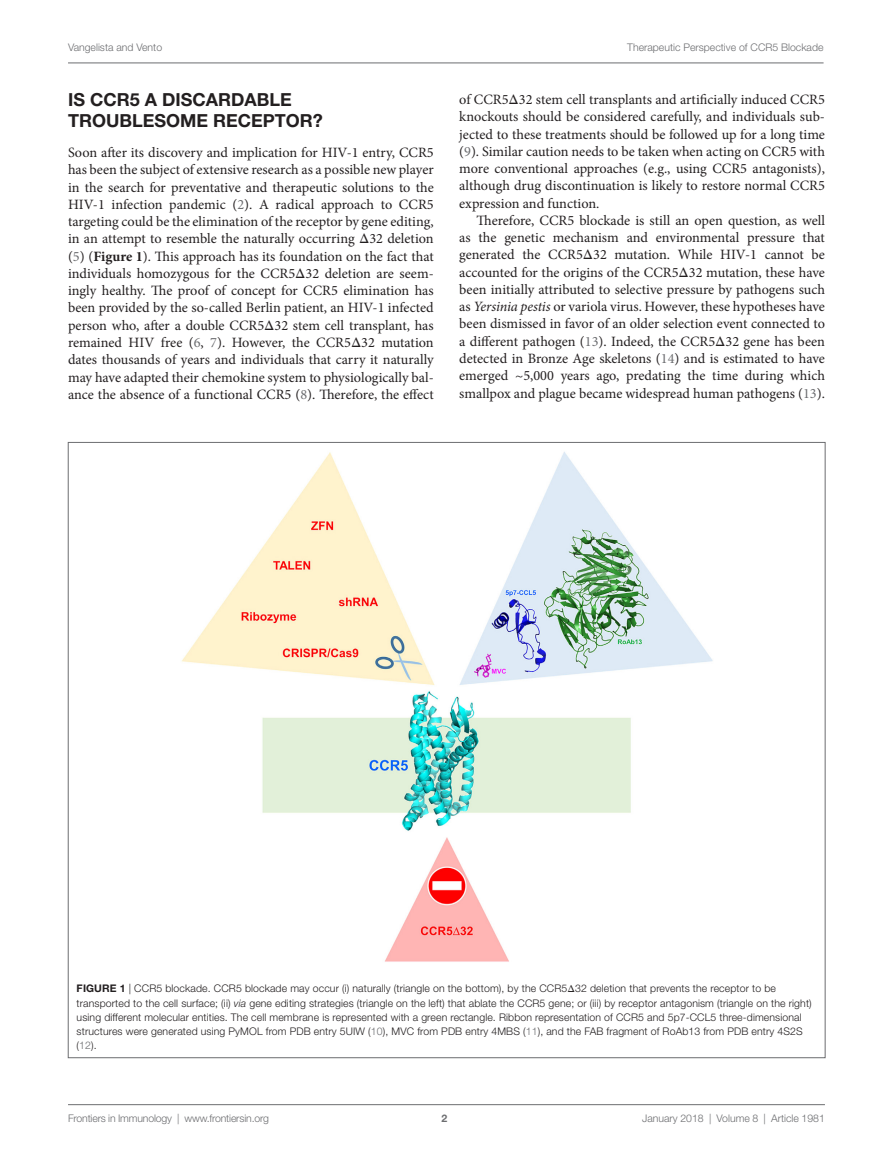
<style>
.page{position:relative;width:893px;height:1170px;background:#fff}
.page>*{position:absolute;margin:0;border:0;box-sizing:border-box;transform-origin:0 0}
.t1{font:700 18px/21px "Helvetica Neue LT Std";color:#231f20}
.t2{font:14.25px/17.2px "Minion Pro";color:#231f20;text-align:justify}
.t3{font:300 10.5px/14.2px "Helvetica Neue LT Std";letter-spacing:.01em;color:#231f20}
.t4{font:300 10.5px "Helvetica Neue LT Std";color:#6c6d70}
.t5{font:700 10.5px "Helvetica Neue LT Std";color:#6c6d70}
.s1{color:#6c6d70}
.s2{font-family:"STIX General"}
.s3{font-weight:700}
.s4{font-style:italic}
.s5{font-family:"STIX General";font-weight:400}
</style>
<div class="page">
<img style="left:182px;top:451px;width:531px;height:511px">
<hr style="left:68px;top:63px;width:756px;height:1px;background:#6c6d70">
<hr style="left:68px;top:1104px;width:757px;height:1px;background:#6c6d70">
<p class="t4" style="left:68px;top:41px;width:96px">Vangelista and Vento</p>
<p class="t4" style="left:627px;top:41px;width:198px">Therapeutic Perspective of CCR5 Blockade</p>
<p class="t1" style="left:68px;top:89px;width:256px">IS CCR5 A DISCARDABLE<br>TROUBLESOME RECEPTOR?</p>
<p class="t2" style="left:68px;top:144px;width:367px">Soon after its discovery and implication for HIV-1 entry, CCR5 has been the subject of extensive research as a possible new player in the search for preventative and therapeutic solutions to the HIV-1 infection pandemic (<span class="s1">2</span>). A radical approach to CCR5 targeting could be the elimination of the receptor by gene editing, in an attempt to resemble the naturally occurring <span class="s2">Δ</span>32 deletion (<span class="s1">5</span>) (<span class="s3">Figure 1</span>). This approach has its foundation on the fact that individuals homozygous for the CCR5<span class="s2">Δ</span>32 deletion are seem&shy;ingly healthy. The proof of concept for CCR5 elimination has been provided by the so-called Berlin patient, an HIV-1 infected person who, after a double CCR5<span class="s2">Δ</span>32 stem cell transplant, has remained HIV free (<span class="s1">6</span>, <span class="s1">7</span>). However, the CCR5<span class="s2">Δ</span>32 mutation dates thousands of years and individuals that carry it naturally may have adapted their chemokine system to physiologically bal&shy;ance the absence of a functional CCR5 (<span class="s1">8</span>). Therefore, the effect</p>
<p class="t2" style="left:459px;top:91px;width:367px">of CCR5<span class="s2">Δ</span>32 stem cell transplants and artificially induced CCR5 knockouts should be considered carefully, and individuals sub&shy;jected to these treatments should be followed up for a long time (<span class="s1">9</span>). Similar caution needs to be taken when acting on CCR5 with more conventional approaches (e.g., using CCR5 antagonists), although drug discontinuation is likely to restore normal CCR5 expression and function.</p>
<p class="t2" style="left:459px;top:212px;width:367px;text-indent:17px">Therefore, CCR5 blockade is still an open question, as well as the genetic mechanism and environmental pressure that generated the CCR5<span class="s2">Δ</span>32 mutation. While HIV-1 cannot be accounted for the origins of the CCR5<span class="s2">Δ</span>32 mutation, these have been initially attributed to selective pressure by pathogens such as <span class="s4">Yersinia pestis</span> or variola virus. However, these hypotheses have been dismissed in favor of an older selection event connected to a different pathogen (<span class="s1">13</span>). Indeed, the CCR5<span class="s2">Δ</span>32 gene has been detected in Bronze Age skeletons (<span class="s1">14</span>) and is estimated to have emerged ~5,000 years ago, predating the time during which smallpox and plague became widespread human pathogens (<span class="s1">13</span>).</p>
<p class="t3" style="left:77px;top:981px;width:737px"><span class="s3">FIGURE 1</span> | CCR5 blockade. CCR5 blockade may occur (i) naturally (triangle on the bottom), by the CCR5<span class="s5">Δ</span>32 deletion that prevents the receptor to be transported to the cell surface; (ii) <span class="s4">via</span> gene editing strategies (triangle on the left) that ablate the CCR5 gene; or (iii) by receptor antagonism (triangle on the right) using different molecular entities. The cell membrane is represented with a green rectangle. Ribbon representation of CCR5 and 5p7-CCL5 three-dimensional structures were generated using PyMOL from PDB entry 5UIW (<span class="s1">10</span>), MVC from PDB entry 4MBS (<span class="s1">11</span>), and the FAB fragment of RoAb13 from PDB entry 4S2S (<span class="s1">12</span>).</p>
<p class="t4" style="left:68px;top:1111px;width:203px">Frontiers in Immunology | www.frontiersin.org</p>
<p class="t4" style="left:642px;top:1111px;width:184px">January 2018 | Volume 8 | Article 1981</p>
<p class="t5" style="left:441px;top:1111px;width:7px">2</p>
</div>
